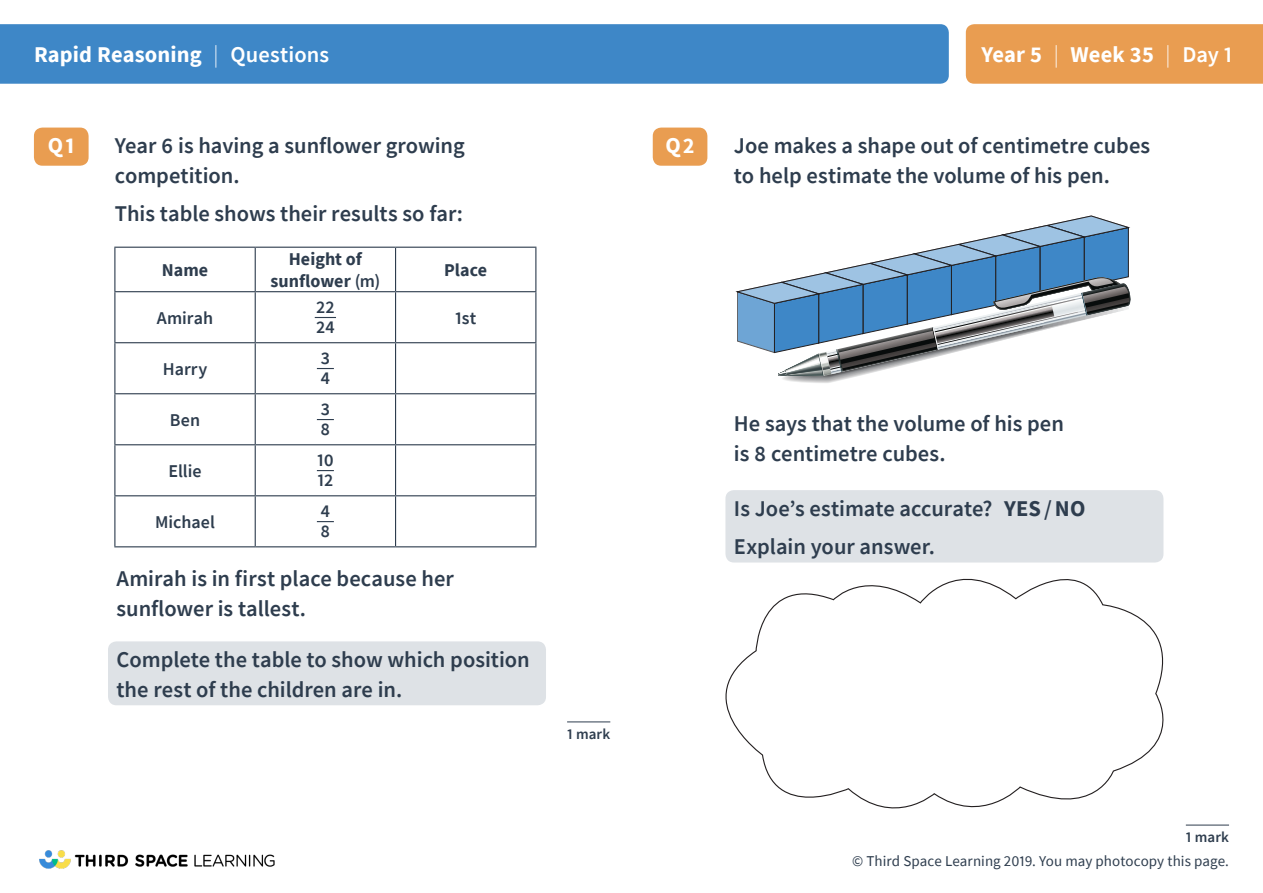
<style>
.page{position:relative;width:1263px;height:893px;background:#fff}
.page>*{position:absolute;margin:0;border:0;box-sizing:border-box;transform-origin:0 0}
.Lozenge{font:600 22.5px/30px "Source Sans Pro";color:#2e3d4e}
.t1{font:700 22.5px "Source Sans Pro";letter-spacing:.005em;color:#fff}
.Lozenge-2{font:600 18px "Source Sans Pro";color:#2e3d4e}
.t2{font:700 18px/22.5px "Source Sans Pro";letter-spacing:.005em;color:#2e3d4e;text-align:center}
.t3{font:15px "Source Sans Pro";letter-spacing:.005em;color:#2e3d4e}
.Mark{font:600 15px "Source Sans Pro";letter-spacing:.01em;color:#2e3d4e}
.s1{font-weight:300}
.s2{font-weight:600}
.s3{font-weight:700}
</style>
<div class="page">
<svg style="left:725px;top:552px;width:463px;height:274px"></svg>
<div style="left:108px;top:641px;width:438px;height:64px;background:#dee2e6;border-radius:9px"></div>
<div style="left:725px;top:490px;width:438px;height:72px;background:#dee2e6;border-radius:9px"></div>
<div style="left:34px;top:128px;width:55px;height:38px;background:#e99d51;border-radius:9px"></div>
<div style="left:653px;top:128px;width:54px;height:38px;background:#e99d51;border-radius:9px"></div>
<hr style="left:567px;top:721px;width:43px;height:1px;background:#2e3d4e">
<hr style="left:1186px;top:825px;width:43px;height:1px;background:#2e3d4e">
<hr style="left:114px;top:247px;width:141px;height:1px;background:#2e3d4e">
<hr style="left:114px;top:248px;width:1px;height:43px;background:#2e3d4e">
<hr style="left:255px;top:247px;width:141px;height:1px;background:#2e3d4e">
<hr style="left:255px;top:248px;width:1px;height:43px;background:#2e3d4e">
<hr style="left:396px;top:247px;width:140px;height:1px;background:#2e3d4e">
<hr style="left:395px;top:248px;width:1px;height:43px;background:#2e3d4e">
<hr style="left:535px;top:248px;width:1px;height:43px;background:#2e3d4e">
<hr style="left:114px;top:291px;width:141px;height:1px;background:#2e3d4e">
<hr style="left:114px;top:292px;width:1px;height:50px;background:#2e3d4e">
<hr style="left:255px;top:291px;width:141px;height:1px;background:#2e3d4e">
<hr style="left:255px;top:292px;width:1px;height:50px;background:#2e3d4e">
<hr style="left:396px;top:291px;width:140px;height:1px;background:#2e3d4e">
<hr style="left:395px;top:292px;width:1px;height:50px;background:#2e3d4e">
<hr style="left:535px;top:292px;width:1px;height:50px;background:#2e3d4e">
<hr style="left:114px;top:342px;width:141px;height:1px;background:#2e3d4e">
<hr style="left:114px;top:343px;width:1px;height:50px;background:#2e3d4e">
<hr style="left:255px;top:342px;width:141px;height:1px;background:#2e3d4e">
<hr style="left:255px;top:343px;width:1px;height:50px;background:#2e3d4e">
<hr style="left:396px;top:342px;width:140px;height:1px;background:#2e3d4e">
<hr style="left:395px;top:343px;width:1px;height:50px;background:#2e3d4e">
<hr style="left:535px;top:343px;width:1px;height:50px;background:#2e3d4e">
<hr style="left:114px;top:393px;width:141px;height:1px;background:#2e3d4e">
<hr style="left:114px;top:394px;width:1px;height:50px;background:#2e3d4e">
<hr style="left:255px;top:393px;width:141px;height:1px;background:#2e3d4e">
<hr style="left:255px;top:394px;width:1px;height:50px;background:#2e3d4e">
<hr style="left:396px;top:393px;width:140px;height:1px;background:#2e3d4e">
<hr style="left:395px;top:394px;width:1px;height:50px;background:#2e3d4e">
<hr style="left:535px;top:394px;width:1px;height:50px;background:#2e3d4e">
<hr style="left:114px;top:444px;width:141px;height:1px;background:#2e3d4e">
<hr style="left:114px;top:445px;width:1px;height:50px;background:#2e3d4e">
<hr style="left:255px;top:444px;width:141px;height:1px;background:#2e3d4e">
<hr style="left:255px;top:445px;width:1px;height:50px;background:#2e3d4e">
<hr style="left:396px;top:444px;width:140px;height:1px;background:#2e3d4e">
<hr style="left:395px;top:445px;width:1px;height:50px;background:#2e3d4e">
<hr style="left:535px;top:445px;width:1px;height:50px;background:#2e3d4e">
<hr style="left:114px;top:495px;width:141px;height:1px;background:#2e3d4e">
<hr style="left:114px;top:496px;width:1px;height:50px;background:#2e3d4e">
<hr style="left:255px;top:495px;width:141px;height:1px;background:#2e3d4e">
<hr style="left:255px;top:496px;width:1px;height:50px;background:#2e3d4e">
<hr style="left:396px;top:495px;width:140px;height:1px;background:#2e3d4e">
<hr style="left:395px;top:496px;width:1px;height:50px;background:#2e3d4e">
<hr style="left:535px;top:496px;width:1px;height:50px;background:#2e3d4e">
<hr style="left:114px;top:546px;width:141px;height:1px;background:#2e3d4e">
<hr style="left:255px;top:546px;width:141px;height:1px;background:#2e3d4e">
<hr style="left:396px;top:546px;width:140px;height:1px;background:#2e3d4e">
<svg style="left:315px;top:317px;width:21px;height:1px"></svg>
<svg style="left:317px;top:368px;width:17px;height:1px"></svg>
<svg style="left:317px;top:419px;width:17px;height:1px"></svg>
<svg style="left:317px;top:470px;width:17px;height:1px"></svg>
<svg style="left:317px;top:521px;width:17px;height:1px"></svg>
<svg style="left:736px;top:216px;width:395px;height:167px"></svg>
<div style="left:966px;top:24px;width:297px;height:60px;background:#e99d51"></div>
<div style="left:0;top:24px;width:949px;height:60px;background:#3e87c7"></div>
<img style="left:39px;top:850px;width:236px;height:19px">
<p class="t1" style="left:34px;top:39px;width:297px">Rapid Reasoning <span class="s1">|</span> <span class="s2">Questions</span></p>
<p class="t1" style="left:981px;top:39px;width:253px">Year 5 <span class="s1">|</span> Week 35 <span class="s1">|</span> <span class="s2">Day 1</span></p>
<p class="Lozenge" style="left:115px;top:130px;width:351px">Year 6 is having a sunflower growing competition.</p>
<p class="Lozenge" style="left:115px;top:199px;width:350px">This table shows their results so far:</p>
<p class="t1" style="left:48px;top:130px;width:28px">Q1</p>
<p class="t1" style="left:665px;top:130px;width:31px">Q2</p>
<p class="Lozenge" style="left:734px;top:130px;width:418px">Joe makes a shape out of centimetre cubes to help estimate the volume of his pen.</p>
<p class="t2" style="left:162px;top:259px;width:48px">Name</p>
<p class="Lozenge-2" style="left:157px;top:306px;width:58px">Amirah</p>
<p class="Lozenge-2" style="left:163px;top:357px;width:46px">Harry</p>
<p class="Lozenge-2" style="left:170px;top:408px;width:32px">Ben</p>
<p class="Lozenge-2" style="left:169px;top:459px;width:35px">Ellie</p>
<p class="Lozenge-2" style="left:155px;top:510px;width:61px">Michael</p>
<p class="t2" style="left:270px;top:247px;width:112px">Height of sunflower <span class="s2">(m)</span></p>
<p class="t2" style="left:444px;top:259px;width:44px">Place</p>
<p class="Lozenge-2" style="left:316px;top:295px;width:20px">22</p>
<p class="Lozenge-2" style="left:316px;top:315px;width:20px">24</p>
<p class="Lozenge-2" style="left:321px;top:346px;width:11px">3</p>
<p class="Lozenge-2" style="left:320px;top:366px;width:11px">4</p>
<p class="Lozenge-2" style="left:321px;top:397px;width:11px">3</p>
<p class="Lozenge-2" style="left:321px;top:417px;width:11px">8</p>
<p class="Lozenge-2" style="left:317px;top:448px;width:18px">10</p>
<p class="Lozenge-2" style="left:317px;top:468px;width:17px">12</p>
<p class="Lozenge-2" style="left:320px;top:500px;width:11px">4</p>
<p class="Lozenge-2" style="left:321px;top:519px;width:11px">8</p>
<p class="Lozenge-2" style="left:455px;top:306px;width:23px">1st</p>
<p class="Lozenge" style="left:117px;top:563px;width:339px">Amirah is in first place because her sunflower is tallest.</p>
<p class="Lozenge" style="left:117px;top:644px;width:415px">Complete the table to show which position the rest of the children are in.</p>
<p class="Mark" style="left:567px;top:724px;width:45px">1 mark</p>
<p class="Lozenge" style="left:734px;top:408px;width:332px">He says that the volume of his pen is 8 centimetre cubes.</p>
<p class="Lozenge" style="left:734px;top:493px;width:353px">Is Joe’s estimate accurate? <span class="s3">YES</span>/<span class="s3">NO</span></p>
<p class="Lozenge" style="left:734px;top:531px;width:203px">Explain your answer.</p>
<p class="Mark" style="left:1186px;top:828px;width:45px">1 mark</p>
<p class="t3" style="left:852px;top:852px;width:378px">© Third Space Learning 2019. You may photocopy this page.</p>
</div>
